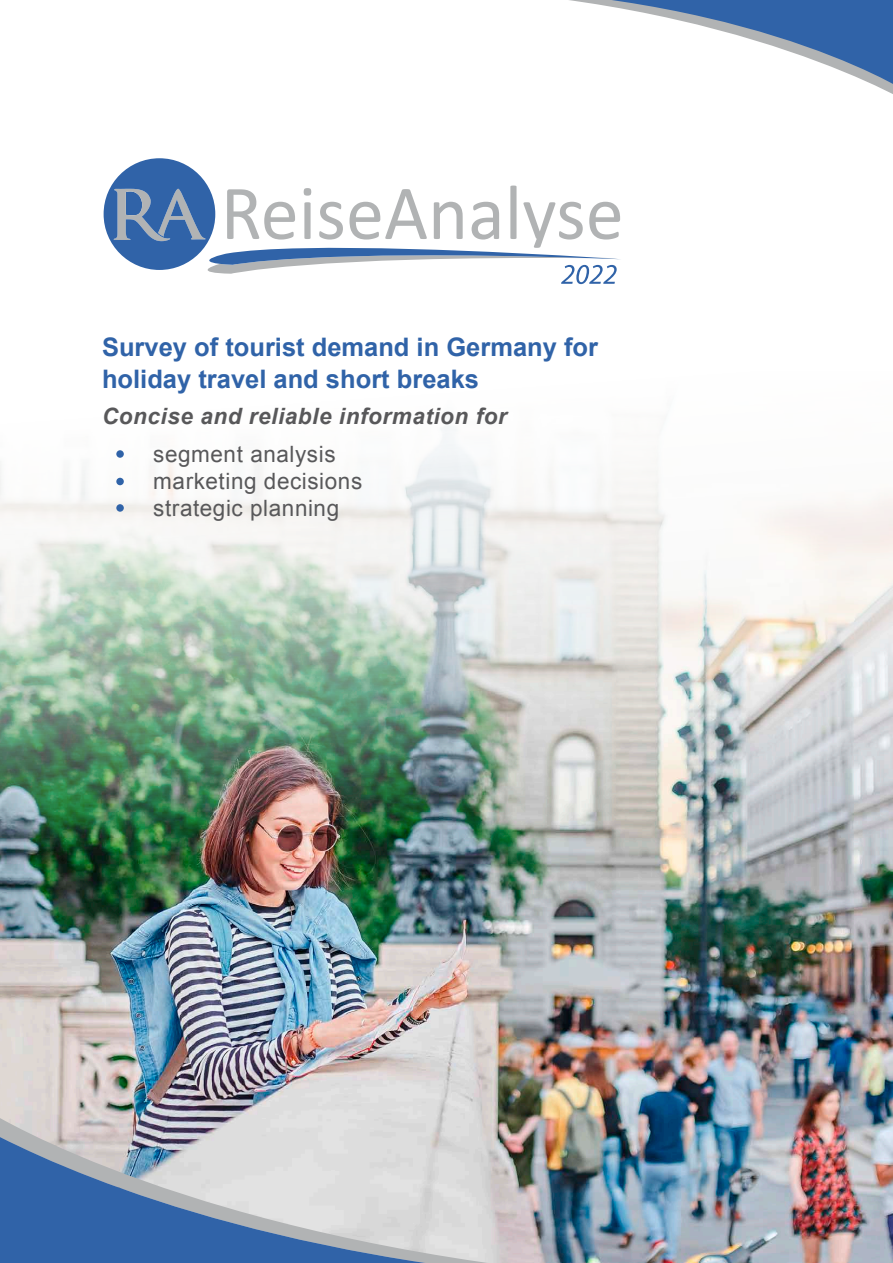
<style>
.page{position:relative;width:893px;height:1263px;background:#fff}
.page>*{position:absolute;margin:0;border:0;box-sizing:border-box;transform-origin:0 0}
.t1{font:700 25.5px/32.4px "Arial";color:#3063a8}
.t2{font:22.5px/27px "Arial";letter-spacing:.025em;color:#58585a}
.t3{font:italic 700 22.5px "Arial";letter-spacing:.025em;color:#58585a}
</style>
<div class="page">
<img style="left:0;top:426px;width:893px;height:837px">
<svg style="left:569px;top:0;width:324px;height:94px"></svg>
<img style="left:0;top:1118px;width:748px;height:145px">
<img style="left:0;top:1137px;width:671px;height:126px">
<svg style="left:104px;top:158px;width:516px;height:126px"></svg>
<div style="left:116px;top:450px;width:8px;height:8px;background:#3063a8;border-radius:50%"></div>
<div style="left:116px;top:478px;width:8px;height:7px;background:#3063a8;border-radius:50%"></div>
<div style="left:116px;top:504px;width:8px;height:8px;background:#3063a8;border-radius:50%"></div>
<p class="t1" style="left:102px;top:331px;width:497px">Survey of tourist demand in Germany for holiday travel and short breaks</p>
<p class="t3" style="left:102px;top:401px;width:406px">Concise and reliable information for</p>
<p class="t2" style="left:153px;top:441px;width:210px">segment analysis marketing decisions strategic planning</p>
</div>
